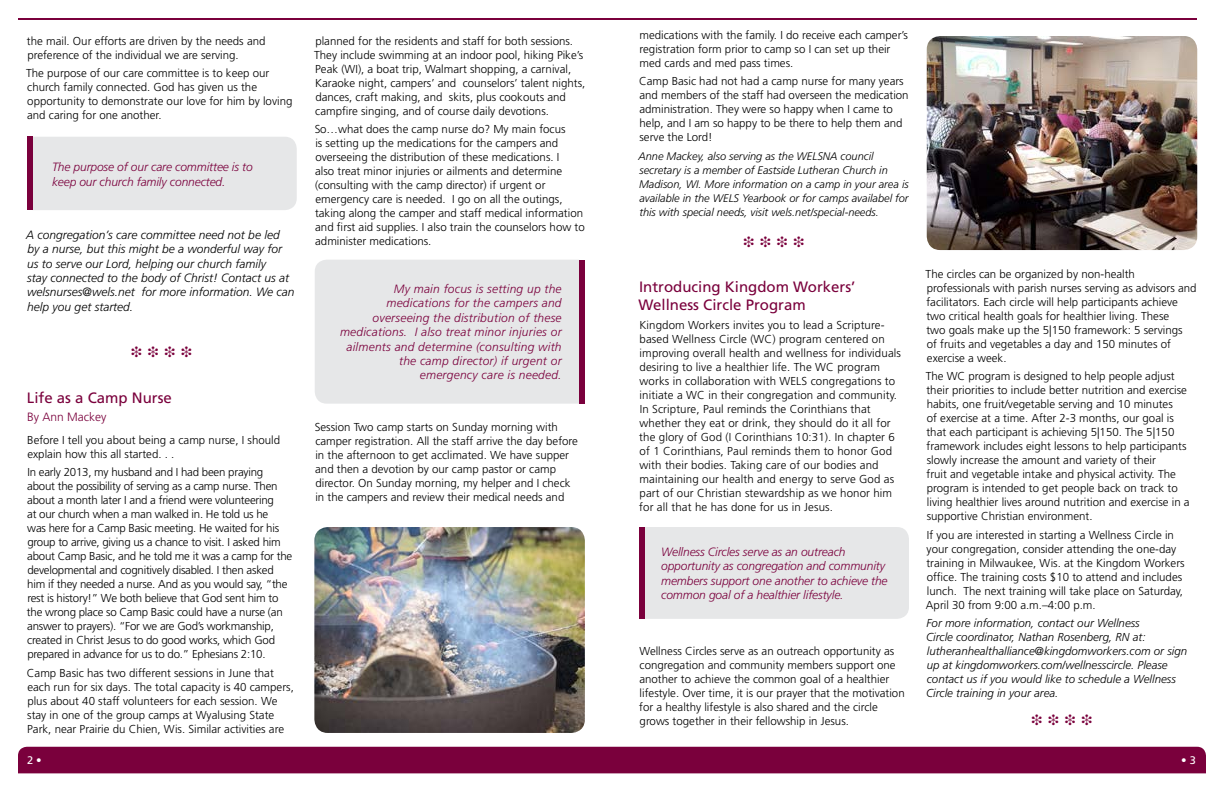
<style>
.page{position:relative;width:1224px;height:792px;background:#fff}
.page>*{position:absolute;margin:0;border:0;box-sizing:border-box;transform-origin:0 0}
.t1{font:15px/18px "Frutiger LT Std";color:#7a003c}
.t2{font:15px "Zapf Dingbats ITC";color:#7a003c}
.t3{font:italic 300 12px/14.4px "Frutiger LT Std";color:#000}
.t4{font:italic 300 12px/14.4px "Frutiger LT Std";letter-spacing:.02em;color:#7a003c;text-align:right}
.t5{font:italic 300 12px/14.4px "Frutiger LT Std";letter-spacing:-.01em;color:#7a003c}
.t6{font:300 12px "Frutiger LT Std";color:#7a003c}
.t7{font:300 11.5px/14px "Frutiger LT Std";color:#000}
.t8{font:300 11.5px/14px "Frutiger LT Std";letter-spacing:-.02em;color:#000}
.t9{font:italic 300 11.5px/14px "Frutiger LT Std";color:#000}
.t10{font:italic 300 11px/14px "Frutiger LT Std";color:#000}
.t11{font:11px "Frutiger LT Std";color:#fff}
.t12{font:300 11px "Frutiger LT Std";color:#fff}
.s1{font-weight:300}
.s2{font-weight:400}
</style>
<div class="page">
<div style="left:18px;top:747px;width:1188px;height:26px;background:#7a003c"></div>
<hr style="left:630px;top:18px;width:567px;height:2px;background:#7a003c">
<hr style="left:18px;top:18px;width:612px;height:2px;background:#7a003c">
<div style="left:315px;top:260px;width:264px;height:144px;background:#e6e7e8"></div>
<div style="left:580px;top:260px;width:5px;height:144px;background:#7a003c"></div>
<div style="left:644px;top:527px;width:265px;height:92px;background:#e6e7e8"></div>
<div style="left:639px;top:527px;width:5px;height:92px;background:#7a003c"></div>
<div style="left:32px;top:137px;width:265px;height:73px;background:#e6e7e8"></div>
<div style="left:27px;top:137px;width:5px;height:73px;background:#7a003c"></div>
<img style="left:927px;top:36px;width:270px;height:214px">
<img style="left:314px;top:527px;width:271px;height:206px">
<p class="t7" style="left:27px;top:34px;width:240px">the mail. Our efforts are driven by the needs and preference of the individual we are serving.</p>
<p class="t7" style="left:26px;top:66px;width:268px">The purpose of our care committee is to keep our church family connected. God has given us the opportunity to demonstrate our love for him by loving and caring for one another.</p>
<p class="t5" style="left:52px;top:160px;width:202px">The purpose of our care committee is to keep our church family connected.</p>
<p class="t3" style="left:26px;top:228px;width:270px">A congregation’s care committee need not be led by a nurse, but this might be a wonderful way for us to serve our Lord, helping our church family<br>stay connected to the body of Christ! Contact us at welsnurses@wels.net for more information. We can help you get started.</p>
<h1 class="t2" style="left:131px;top:345px;width:62px">❉❉❉❉</h1>
<h1 class="t1" style="left:27px;top:389px;width:147px">Life as a Camp Nurse</h1>
<p class="t6" style="left:27px;top:410px;width:81px">By Ann Mackey</p>
<p class="t7" style="left:27px;top:433px;width:254px">Before I tell you about being a camp nurse, I should explain how this all started. . .</p>
<p class="t8" style="left:27px;top:465px;width:267px">In early 2013, my husband and I had been praying about the possibility of serving as a camp nurse. Then about a month later I and a friend were volunteering<br>at our church when a man walked in. He told us he<br>was here for a Camp Basic meeting. He waited for his group to arrive, giving us a chance to visit. I asked him about Camp Basic, and he told me it was a camp for the developmental and cognitively disabled. I then asked him if they needed a nurse. And as you would say, “the rest is history!” We both believe that God sent him to the wrong place so Camp Basic could have a nurse (an answer to prayers). “For we are God’s workmanship, created in Christ Jesus to do good works, which God prepared in advance for us to do.” Ephesians 2:10.</p>
<p class="t7" style="left:27px;top:666px;width:268px">Camp Basic has two different sessions in June that each run for six days. The total capacity is 40 campers, plus about 40 staff volunteers for each session. We stay in one of the group camps at Wyalusing State Park, near Prairie du Chien, Wis. Similar activities are</p>
<p class="t7" style="left:314px;top:34px;width:273px">planned for the residents and staff for both sessions.<br>They include swimming at an indoor pool, hiking Pike’s Peak (WI), a boat trip, Walmart shopping, a carnival, Karaoke night, campers’ and counselors’ talent nights, dances, craft making, and skits, plus cookouts and campfire singing, and of course daily devotions.</p>
<p class="t7" style="left:315px;top:122px;width:272px">So…what does the camp nurse do? My main focus<br>is setting up the medications for the campers and overseeing the distribution of these medications. I<br>also treat minor injuries or ailments and determine (consulting with the camp director) if urgent or emergency care is needed. I go on all the outings, taking along the camper and staff medical information and first aid supplies. I also train the counselors how to administer medications.</p>
<p class="t4" style="left:340px;top:282px;width:223px">My main focus is setting up the medications for the campers and overseeing the distribution of these medications. I also treat minor injuries or ailments and determine (consulting with the camp director) if urgent or emergency care is needed.</p>
<p class="t7" style="left:315px;top:421px;width:265px">Session Two camp starts on Sunday morning with camper registration. All the staff arrive the day before in the afternoon to get acclimated. We have supper and then a devotion by our camp pastor or camp director. On Sunday morning, my helper and I check in the campers and review their medical needs and</p>
<p class="t7" style="left:640px;top:28px;width:270px">medications with the family. I do receive each camper’s registration form prior to camp so I can set up their med cards and med pass times.</p>
<p class="t7" style="left:639px;top:74px;width:271px">Camp Basic had not had a camp nurse for many years and members of the staff had overseen the medication administration. They were so happy when I came to help, and I am so happy to be there to help them and serve the Lord!</p>
<p class="t10" style="left:639px;top:149px;width:272px">Anne Mackey, also serving as the WELSNA council secretary is a member of Eastside Lutheran Church in Madison, WI. More information on a camp in your area is available in the WELS Yearbook or for camps availabel for this with special needs, visit wels.net/special-needs.</p>
<h1 class="t2" style="left:743px;top:235px;width:62px">❉❉❉❉</h1>
<h1 class="t1" style="left:639px;top:278px;width:218px">Introducing Kingdom Workers’<br>Wellness Circle Program</h1>
<p class="t7" style="left:639px;top:318px;width:263px">Kingdom Workers invites you to lead a Scripture&shy;based Wellness Circle (WC) program centered on improving overall health and wellness for individuals desiring to live a healthier life. The WC program works in collaboration with WELS congregations to initiate a WC in their congregation and community.<br>In Scripture, Paul reminds the Corinthians that whether they eat or drink, they should do it all for the glory of God (I Corinthians 10:31). In chapter 6 of 1 Corinthians, Paul reminds them to honor God with their bodies. Taking care of our bodies and maintaining our health and energy to serve God as part of our Christian stewardship as we honor him for all that he has done for us in Jesus.</p>
<p class="t5" style="left:661px;top:545px;width:228px">Wellness Circles serve as an outreach opportunity as congregation and community members support one another to achieve the common goal of a healthier lifestyle.</p>
<p class="t7" style="left:639px;top:645px;width:267px">Wellness Circles serve as an outreach opportunity as congregation and community members support one another to achieve the common goal of a healthier lifestyle. Over time, it is our prayer that the motivation for a healthy lifestyle is also shared and the circle grows together in their fellowship in Jesus.</p>
<p class="t7" style="left:926px;top:267px;width:272px">The circles can be organized by non-health professionals with parish nurses serving as advisors and facilitators. Each circle will help participants achieve two critical health goals for healthier living. These<br>two goals make up the 5|150 framework: 5 servings<br>of fruits and vegetables a day and 150 minutes of exercise a week.</p>
<p class="t7" style="left:926px;top:369px;width:266px">The WC program is designed to help people adjust their priorities to include better nutrition and exercise habits, one fruit/vegetable serving and 10 minutes<br>of exercise at a time. After 2-3 months, our goal is that each participant is achieving 5|150. The 5|150 framework includes eight lessons to help participants slowly increase the amount and variety of their<br>fruit and vegetable intake and physical activity. The program is intended to get people back on track to living healthier lives around nutrition and exercise in a supportive Christian environment.</p>
<p class="t7" style="left:926px;top:528px;width:260px">If you are interested in starting a Wellness Circle in your congregation, consider attending the one-day training in Milwaukee, Wis. at the Kingdom Workers office. The training costs $10 to attend and includes lunch. The next training will take place on Saturday, April 30 from 9:00 a.m.–4:00 p.m.</p>
<p class="t9" style="left:926px;top:616px;width:262px">For more information, contact our Wellness<br>Circle coordinator, Nathan Rosenberg, RN at: lutheranhealthalliance@kingdomworkers.com or sign up at kingdomworkers.com/wellnesscircle. Please contact us if you would like to schedule a Wellness Circle training in your area.</p>
<h1 class="t2" style="left:1031px;top:712px;width:62px">❉❉❉❉</h1>
<p class="t11" style="left:27px;top:754px;width:16px">2 <span class="s1">•</span></p>
<p class="t12" style="left:1181px;top:754px;width:16px">• <span class="s2">3</span></p>
</div>
